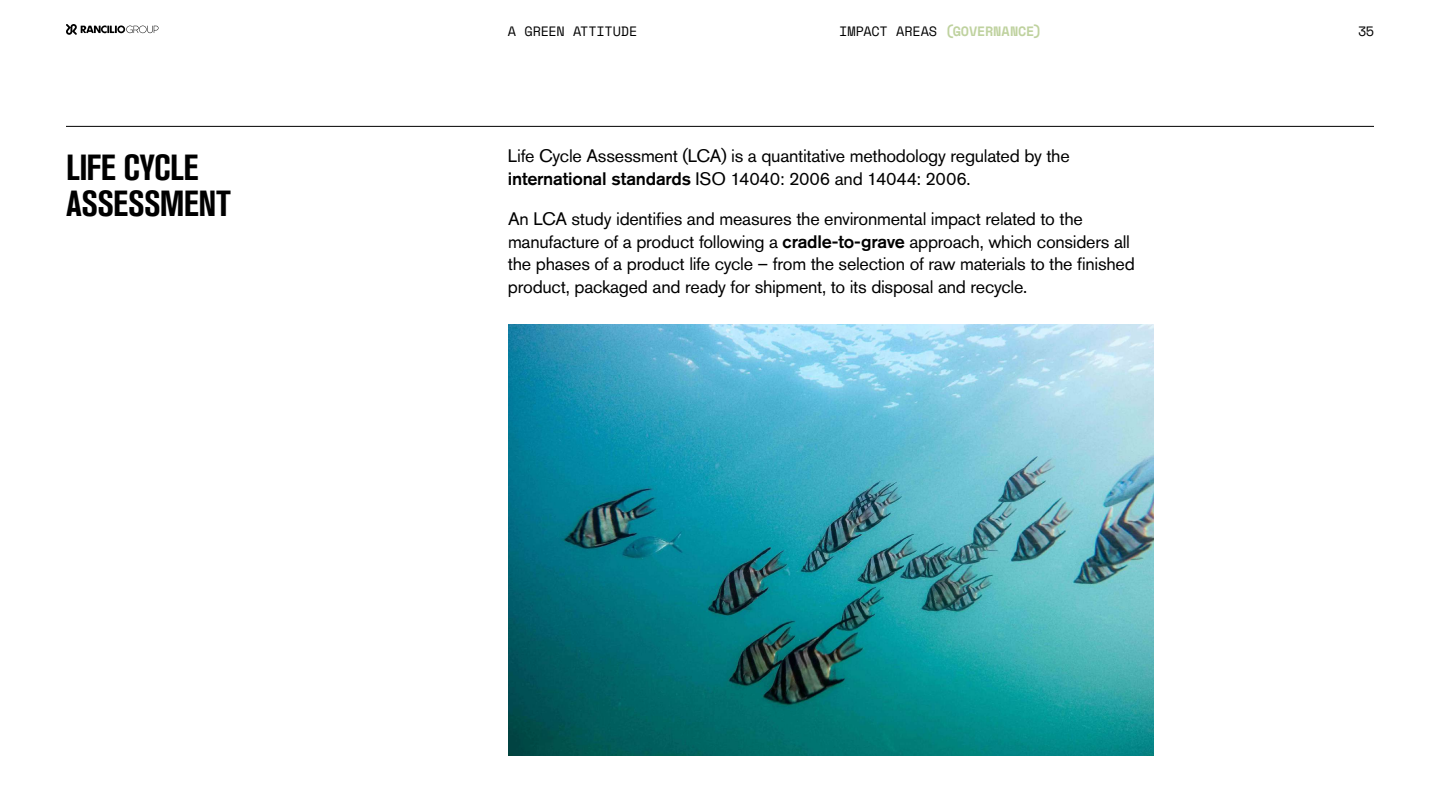
<style>
.page{position:relative;width:1440px;height:810px;background:#fff}
.page>*{position:absolute;margin:0;border:0;box-sizing:border-box;transform-origin:0 0}
.t1{font:700 condensed 36px/36px "Akzidenz Grotesk BQ";letter-spacing:-.01em;color:#000}
.t2{font:18px/22.5px "Akzidenz Grotesk Std";letter-spacing:-.015em;color:#000}
.t3{font:700 13.5px "Space Mono";letter-spacing:-.005em;color:#bfd29f}
.t4{font:13.5px "Space Mono";letter-spacing:-.015em;color:#000}
.s1{font-weight:400;color:#000}
.s2{font-weight:500}
</style>
<div class="page">
<svg style="left:66px;top:24px;width:92px;height:11px"></svg>
<hr style="left:66px;top:126px;width:1308px;height:1px;background:#000">
<img style="left:508px;top:324px;width:645px;height:432px">
<p class="t3" style="left:839px;top:21px;width:204px"><span class="s1">IMPACT AREAS</span> (GOVERNANCE)</p>
<p class="t4" style="left:508px;top:21px;width:131px">A GREEN ATTITUDE</p>
<p class="t4" style="left:1358px;top:21px;width:17px">35</p>
<h1 class="t1" style="left:66px;top:149px;width:166px">LIFE CYCLE<br>ASSESSMENT</h1>
<p class="t2" style="left:508px;top:144px;width:563px">Life Cycle Assessment (LCA) is a quantitative methodology regulated by the <span class="s2">international standards</span> ISO 14040: 2006 and 14044: 2006.</p>
<p class="t2" style="left:508px;top:207px;width:628px">An LCA study identifies and measures the environmental impact related to the manufacture of a product following a <span class="s2">cradle-to-grave</span> approach, which considers all the phases of a product life cycle – from the selection of raw materials to the finished product, packaged and ready for shipment, to its disposal and recycle.</p>
</div>
